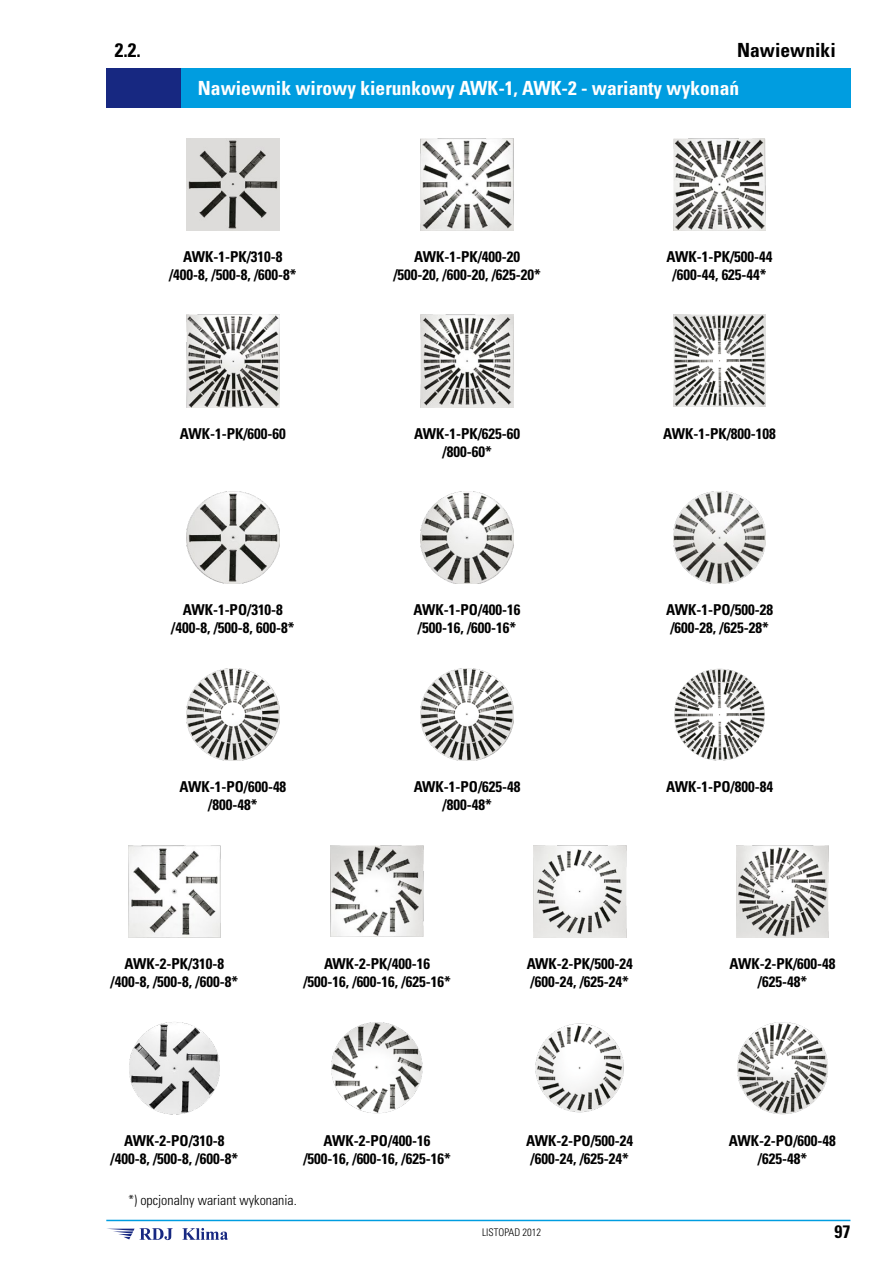
<style>
.page{position:relative;width:893px;height:1263px;background:#fff}
.page>*{position:absolute;margin:0;border:0;box-sizing:border-box;transform-origin:0 0}
.t1{font:700 condensed 19.5px "Univers Pl LT";color:#fff}
.t2{font:700 condensed 19.5px "Univers Pl LT";color:#000}
.t3{font:700 condensed 18px "Univers Pl LT";color:#000}
.t4{font:700 condensed 15px/18px "Univers Pl LT";color:#000;text-align:center}
.t5{font:300 condensed 13.95px "Univers Pl LT";color:#000}
.t6{font:300 condensed 10.5px "Univers Pl LT";color:#000}
</style>
<div class="page">
<img style="left:186px;top:138px;width:93px;height:92px">
<img style="left:421px;top:138px;width:92px;height:92px">
<img style="left:673px;top:138px;width:93px;height:92px">
<img style="left:186px;top:492px;width:93px;height:92px">
<img style="left:421px;top:492px;width:92px;height:92px">
<img style="left:673px;top:492px;width:93px;height:92px">
<img style="left:186px;top:668px;width:93px;height:92px">
<img style="left:421px;top:668px;width:92px;height:92px">
<img style="left:186px;top:315px;width:93px;height:92px">
<img style="left:421px;top:315px;width:92px;height:92px">
<img style="left:673px;top:315px;width:93px;height:92px">
<img style="left:674px;top:668px;width:91px;height:92px">
<img style="left:128px;top:845px;width:93px;height:92px">
<img style="left:129px;top:1022px;width:91px;height:92px">
<img style="left:331px;top:845px;width:92px;height:92px">
<img style="left:331px;top:1022px;width:92px;height:92px">
<img style="left:533px;top:845px;width:93px;height:92px">
<img style="left:535px;top:1023px;width:89px;height:90px">
<img style="left:736px;top:845px;width:93px;height:92px">
<img style="left:737px;top:1022px;width:91px;height:92px">
<hr style="left:106px;top:1220px;width:744px;height:1px;background:#009de0">
<svg style="left:107px;top:1228px;width:121px;height:12px"></svg>
<div style="left:106px;top:68px;width:75px;height:40px;background:#172881"></div>
<div style="left:181px;top:68px;width:669px;height:40px;background:#009de0"></div>
<h1 class="t2" style="left:115px;top:38px;width:27px">2.2.</h1>
<h1 class="t2" style="left:737px;top:38px;width:100px">Nawiewniki</h1>
<h1 class="t1" style="left:198px;top:76px;width:543px">Nawiewnik wirowy kierunkowy AWK-1, AWK-2 - warianty wykonań</h1>
<p class="t4" style="left:169px;top:247px;width:129px">AWK-1-PK/310-8 /400-8, /500-8, /600-8*</p>
<p class="t4" style="left:393px;top:247px;width:149px">AWK-1-PK/400-20 /500-20, /600-20, /625-20*</p>
<p class="t4" style="left:666px;top:247px;width:108px">AWK-1-PK/500-44 /600-44, 625-44*</p>
<p class="t4" style="left:180px;top:424px;width:108px">AWK-1-PK/600-60</p>
<p class="t4" style="left:414px;top:424px;width:108px">AWK-1-PK/625-60 /800-60*</p>
<p class="t4" style="left:663px;top:424px;width:114px">AWK-1-PK/800-108</p>
<p class="t4" style="left:171px;top:601px;width:125px">AWK-1-PO/310-8 /400-8, /500-8, 600-8*</p>
<p class="t4" style="left:414px;top:601px;width:108px;text-align:left">AWK-1-PO/400-16 /500-16, /600-16*</p>
<p class="t4" style="left:666px;top:601px;width:108px;text-align:left">AWK-1-PO/500-28 /600-28, /625-28*</p>
<p class="t4" style="left:179px;top:777px;width:108px">AWK-1-PO/600-48 /800-48*</p>
<p class="t4" style="left:414px;top:777px;width:108px">AWK-1-PO/625-48 /800-48*</p>
<p class="t4" style="left:666px;top:778px;width:108px">AWK-1-PO/800-84</p>
<p class="t4" style="left:111px;top:954px;width:129px">AWK-2-PK/310-8 /400-8, /500-8, /600-8*</p>
<p class="t4" style="left:303px;top:954px;width:149px">AWK-2-PK/400-16 /500-16, /600-16, /625-16*</p>
<p class="t4" style="left:527px;top:954px;width:108px;text-align:left">AWK-2-PK/500-24 /600-24, /625-24*</p>
<p class="t4" style="left:729px;top:954px;width:108px">AWK-2-PK/600-48 /625-48*</p>
<p class="t4" style="left:111px;top:1131px;width:129px">AWK-2-PO/310-8 /400-8, /500-8, /600-8*</p>
<p class="t4" style="left:303px;top:1131px;width:149px">AWK-2-PO/400-16 /500-16, /600-16, /625-16*</p>
<p class="t4" style="left:526px;top:1131px;width:108px;text-align:left">AWK-2-PO/500-24 /600-24, /625-24*</p>
<p class="t4" style="left:729px;top:1131px;width:108px">AWK-2-PO/600-48 /625-48*</p>
<p class="t5" style="left:128px;top:1191px;width:170px">*) opcjonalny wariant wykonania.</p>
<p class="t6" style="left:482px;top:1225px;width:61px">LISTOPAD 2012</p>
<p class="t3" style="left:834px;top:1220px;width:17px">97</p>
</div>
